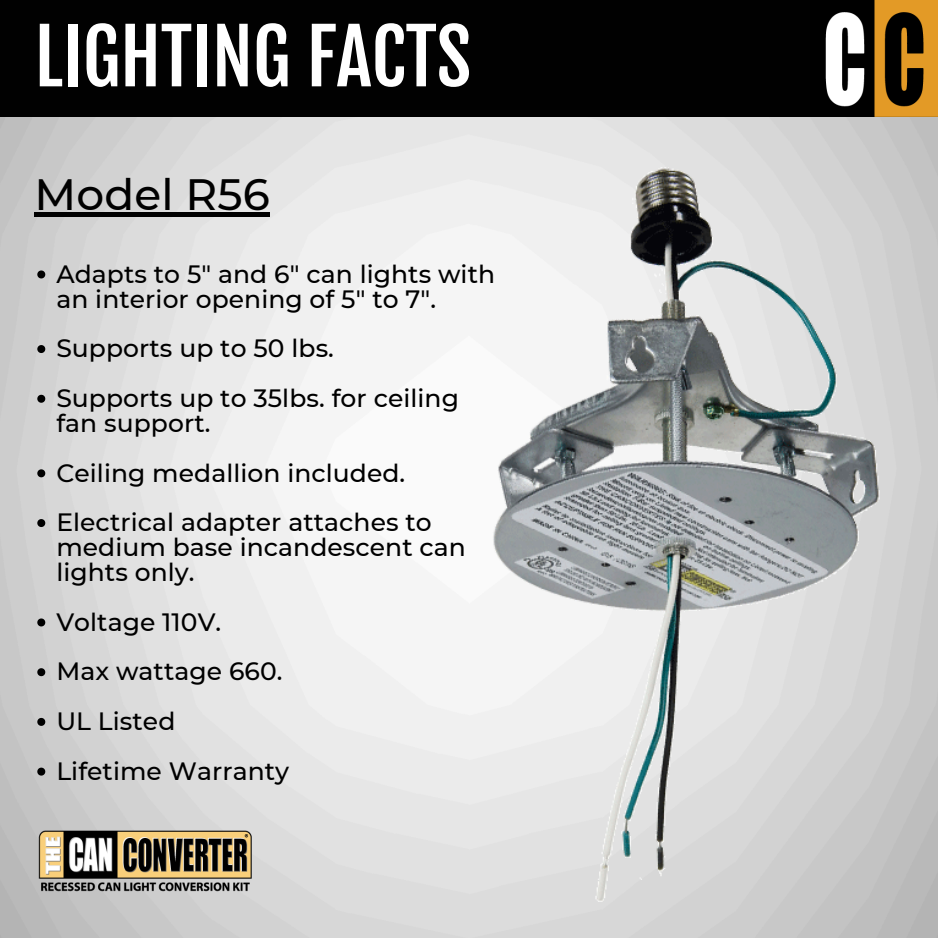
<style>
.page{position:relative;width:938px;height:938px;background:#fff}
.page>*{position:absolute;margin:0;border:0;box-sizing:border-box;transform-origin:0 0}
.t1{font:75px "Fjalla One";color:#fff}
.t2{font:500 43.75px "Montserrat";letter-spacing:.005em;color:#000}
.t3{font:500 25px/24.9px "Montserrat";letter-spacing:.005em;color:#000}
</style>
<div class="page">
<img style="left:0;top:116px;width:938px;height:821px">
<img style="left:35px;top:827px;width:222px;height:69px">
<div style="left:0;top:0;width:937px;height:116px;background:#010101"></div>
<img style="left:825px;top:0;width:113px;height:116px">
<img style="left:469px;top:155px;width:444px;height:752px">
<hr style="left:35px;top:213px;width:235px;height:4px;background:#000">
<svg style="left:37px;top:270px;width:8px;height:8px"></svg>
<svg style="left:37px;top:345px;width:8px;height:8px"></svg>
<svg style="left:37px;top:395px;width:8px;height:8px"></svg>
<svg style="left:37px;top:469px;width:8px;height:8px"></svg>
<svg style="left:37px;top:519px;width:8px;height:8px"></svg>
<svg style="left:37px;top:618px;width:8px;height:8px"></svg>
<svg style="left:37px;top:668px;width:8px;height:8px"></svg>
<svg style="left:37px;top:718px;width:8px;height:8px"></svg>
<svg style="left:37px;top:767px;width:8px;height:8px"></svg>
<p class="t1" style="left:35px;top:11px;width:438px">LIGHTING FACTS</p>
<h2 class="t2" style="left:35px;top:168px;width:237px">Model R56</h2>
<p class="t3" style="left:56px;top:261px;width:440px">Adapts to 5″ and 6″ can lights with an interior opening of 5″ to 7″.</p>
<p class="t3" style="left:56px;top:336px;width:279px">Supports up to 50 lbs.</p>
<p class="t3" style="left:56px;top:385px;width:404px">Supports up to 35lbs. for ceiling fan support.</p>
<p class="t3" style="left:56px;top:460px;width:350px">Ceiling medallion included.</p>
<p class="t3" style="left:56px;top:510px;width:411px">Electrical adapter attaches to medium base incandescent can lights only.</p>
<p class="t3" style="left:56px;top:609px;width:166px">Voltage 110V.</p>
<p class="t3" style="left:56px;top:659px;width:228px">Max wattage 660.</p>
<p class="t3" style="left:56px;top:708px;width:120px">UL Listed</p>
<p class="t3" style="left:56px;top:758px;width:234px">Lifetime Warranty</p>
</div>
